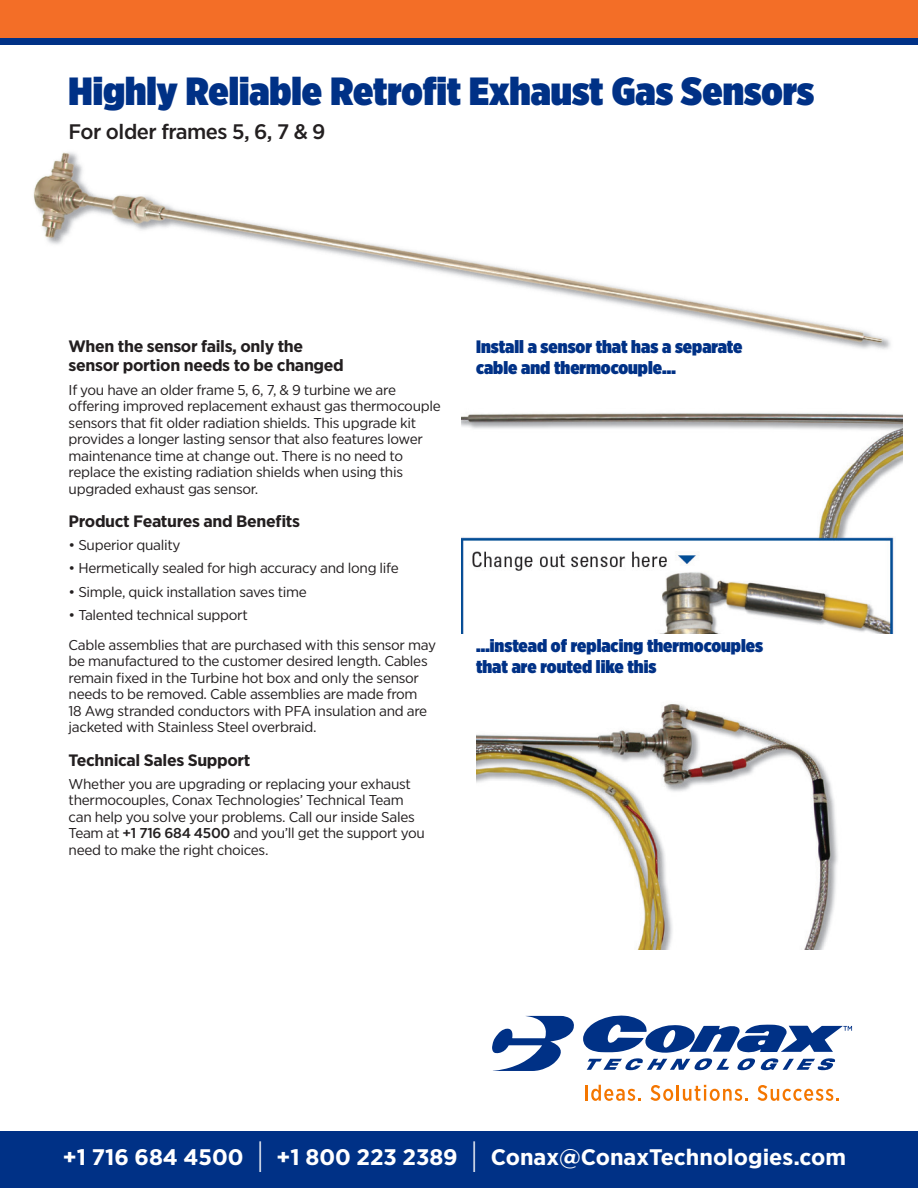
<style>
.page{position:relative;width:918px;height:1188px;background:#fff}
.page>*{position:absolute;margin:0;border:0;box-sizing:border-box;transform-origin:0 0}
.t1{font:900 39.3px "Gotham X Narrow";color:#003186;scale:1.1 1}
.t2{font:700 22.5px "Gotham Narrow";color:#fff;scale:1.1 1}
.t3{font:500 21px "Gotham Narrow";letter-spacing:-.02em;color:#231f20;scale:1.1 1}
.t4{font:900 18px/21.6px "Gotham X Narrow";color:#003186;scale:1.1 1}
.t5{font:700 16.5px/19.8px "Gotham Narrow";letter-spacing:-.02em;color:#231f20;scale:1.1 1}
.t6{font:14.25px/16.5px "Gotham Narrow";letter-spacing:-.02em;color:#231f20;scale:1.1 1}
.s1{font-weight:500}
.s2{font-weight:400;font-size:33.75px}
</style>
<div class="page">
<img style="left:476px;top:704px;width:362px;height:245px">
<img style="left:461px;top:413px;width:442px;height:221px">
<img style="left:33px;top:152px;width:858px;height:198px">
<div style="left:0;top:1132px;width:918px;height:56px;background:#003186"></div>
<div style="left:0;top:0;width:918px;height:45px;background:#f36e27"></div>
<div style="left:0;top:38px;width:918px;height:7px;background:#003186"></div>
<svg style="left:492px;top:1016px;width:82px;height:55px"></svg>
<svg style="left:583px;top:1015px;width:269px;height:55px"></svg>
<svg style="left:585px;top:1085px;width:56px;height:16px"></svg>
<svg style="left:651px;top:1085px;width:97px;height:16px"></svg>
<svg style="left:758px;top:1085px;width:81px;height:16px"></svg>
<p class="t1" style="left:69px;top:66px;width:679px">Highly Reliable Retrofit Exhaust Gas Sensors</p>
<p class="t3" style="left:69px;top:118px;width:235px">For older frames 5, 6, 7 &amp; 9</p>
<p class="t5" style="left:69px;top:336px;width:252px">When the sensor fails, only the sensor portion needs to be changed</p>
<p class="t6" style="left:69px;top:381px;width:340px">If you have an older frame 5, 6, 7, &amp; 9 turbine we are offering improved replacement exhaust gas thermocouple sensors that fit older radiation shields. This upgrade kit provides a longer lasting sensor that also features lower maintenance time at change out. There is no need to replace the existing radiation shields when using this upgraded exhaust gas sensor.</p>
<p class="t5" style="left:69px;top:511px;width:212px">Product Features and Benefits</p>
<p class="t6" style="left:69px;top:537px;width:103px">• Superior quality</p>
<p class="t6" style="left:69px;top:560px;width:302px">• Hermetically sealed for high accuracy and long life</p>
<p class="t6" style="left:69px;top:583px;width:218px">• Simple, quick installation saves time</p>
<p class="t6" style="left:69px;top:606px;width:164px">• Talented technical support</p>
<p class="t6" style="left:69px;top:636px;width:336px">Cable assemblies that are purchased with this sensor may be manufactured to the customer desired length. Cables remain fixed in the Turbine hot box and only the sensor needs to be removed. Cable assemblies are made from<br>18 Awg stranded conductors with PFA insulation and are jacketed with Stainless Steel overbraid.</p>
<p class="t5" style="left:69px;top:750px;width:167px">Technical Sales Support</p>
<p class="t6" style="left:69px;top:775px;width:325px">Whether you are upgrading or replacing your exhaust thermocouples, Conax Technologies’ Technical Team can help you solve your problems. Call our inside Sales Team at <span class="s1">+1 716 684 4500</span> and you’ll get the support you need to make the right choices.</p>
<p class="t4" style="left:476px;top:335px;width:244px">Install a sensor that has a separate cable and thermocouple…</p>
<p class="t4" style="left:476px;top:634px;width:262px">…instead of replacing thermocouples that are routed like this</p>
<p class="t2" style="left:63px;top:1142px;width:714px">+1 716 684 4500 <span class="s2">|</span> +1 800 223 2389 <span class="s2">|</span> Conax@ConaxTechnologies.com</p>
</div>
